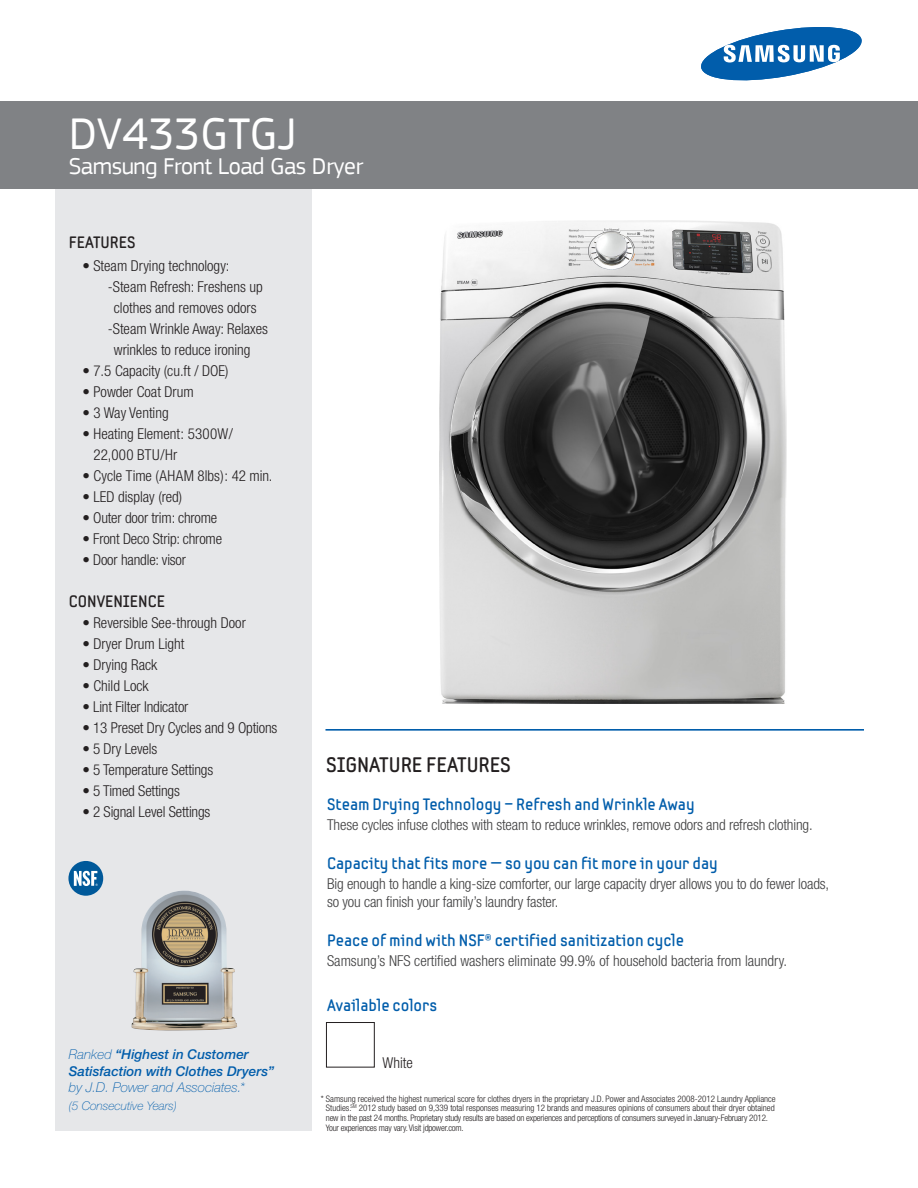
<style>
.page{position:relative;width:918px;height:1188px;background:#fff}
.page>*{position:absolute;margin:0;border:0;box-sizing:border-box;transform-origin:0 0}
.Model_Name{font:46.5px "PF Square Sans Pro";color:#fff}
.Model_Name-2{font:24px "PF Square Sans Pro";letter-spacing:-.02em;color:#fff}
.Copy_Bullets{font:700 21px "Samsung Imagination";color:#231f20}
.Model_Definition{font:700 16.5px "Samsung Imagination";color:#015dab}
.Blue_subhead{font:700 16.5px "Samsung Imagination";color:#015dab}
.Copy_Bullets-2{font:700 16.5px "Samsung Imagination";color:#015dab}
.Copy_Bullets-3{font:700 16.5px "Samsung Imagination";color:#231f20}
.Model_Definition-2{font:700 16.5px "Samsung Imagination";color:#231f20}
.Copy_Bullets-4{font:300 condensed 15px/21px "Helvetica Neue";color:#231f20}
.Blue_subhead-2{font:300 condensed 15px/18px "Helvetica Neue";letter-spacing:-.01em;color:#3e3e3f}
.Model_Definition-3{font:italic 500 13.5px/16.5px "Helvetica Neue";color:#015dab}
.Model_Definition-4{font:italic 100 12px "Helvetica Neue";color:#015dab}
.t1{font:300 condensed 9px/9.8px "Helvetica Neue";color:#231f20}
.s1{font-weight:100}
</style>
<div class="page">
<div style="left:55px;top:189px;width:256px;height:942px;background:#e6e7e9"></div>
<div style="left:0;top:102px;width:918px;height:87px;background:#808285"></div>
<svg style="left:701px;top:27px;width:161px;height:53px"></svg>
<img style="left:131px;top:891px;width:106px;height:140px">
<div style="left:68px;top:861px;width:35px;height:35px;background:#00599a;border-radius:50%"></div>
<svg style="left:74px;top:871px;width:24px;height:15px"></svg>
<img style="left:439px;top:220px;width:348px;height:484px">
<div style="left:326px;top:1022px;width:49px;height:46px;border:1px solid #231f20"></div>
<hr style="left:326px;top:729px;width:538px;height:2px;background:#015dab">
<p class="Model_Name" style="left:69px;top:106px;width:230px">DV433GTGJ</p>
<p class="Model_Name-2" style="left:69px;top:152px;width:296px">Samsung Front Load Gas Dryer</p>
<p class="Model_Definition-2" style="left:69px;top:232px;width:68px">FEATURES</p>
<p class="Copy_Bullets-4" style="left:82px;top:255px;width:149px">• Steam Drying technology:</p>
<p class="Copy_Bullets-4" style="left:108px;top:276px;width:156px;text-align:center">-Steam Refresh: Freshens up clothes and removes odors</p>
<p class="Copy_Bullets-4" style="left:114px;top:318px;width:156px;text-indent:-6px">-Steam Wrinkle Away: Relaxes wrinkles to reduce ironing</p>
<p class="Copy_Bullets-4" style="left:82px;top:360px;width:148px">• 7.5 Capacity (cu.ft / DOE)</p>
<p class="Copy_Bullets-4" style="left:82px;top:381px;width:113px">• Powder Coat Drum</p>
<p class="Copy_Bullets-4" style="left:82px;top:402px;width:88px">• 3 Way Venting</p>
<p class="Copy_Bullets-4" style="left:93px;top:423px;width:141px;text-indent:-11px">• Heating Element: 5300W/<br>22,000 BTU/Hr</p>
<p class="Copy_Bullets-4" style="left:82px;top:465px;width:192px">• Cycle Time (AHAM 8lbs): 42 min.</p>
<p class="Copy_Bullets-4" style="left:82px;top:486px;width:101px">• LED display (red)</p>
<p class="Copy_Bullets-4" style="left:82px;top:507px;width:136px">• Outer door trim: chrome</p>
<p class="Copy_Bullets-4" style="left:82px;top:528px;width:141px">• Front Deco Strip: chrome</p>
<p class="Copy_Bullets-4" style="left:82px;top:549px;width:105px">• Door handle: visor</p>
<p class="Copy_Bullets-3" style="left:69px;top:591px;width:98px">CONVENIENCE</p>
<p class="Copy_Bullets-4" style="left:82px;top:612px;width:165px">• Reversible See-through Door</p>
<p class="Copy_Bullets-4" style="left:82px;top:633px;width:104px">• Dryer Drum Light</p>
<p class="Copy_Bullets-4" style="left:82px;top:654px;width:76px">• Drying Rack</p>
<p class="Copy_Bullets-4" style="left:82px;top:675px;width:68px">• Child Lock</p>
<p class="Copy_Bullets-4" style="left:82px;top:696px;width:108px">• Lint Filter Indicator</p>
<p class="Copy_Bullets-4" style="left:82px;top:717px;width:197px">• 13 Preset Dry Cycles and 9 Options</p>
<p class="Copy_Bullets-4" style="left:82px;top:738px;width:76px">• 5 Dry Levels</p>
<p class="Copy_Bullets-4" style="left:82px;top:759px;width:132px">• 5 Temperature Settings</p>
<p class="Copy_Bullets-4" style="left:82px;top:780px;width:99px">• 5 Timed Settings</p>
<p class="Copy_Bullets-4" style="left:82px;top:801px;width:130px">• 2 Signal Level Settings</p>
<p class="Model_Definition-3" style="left:69px;top:1046px;width:207px"><span class="s1">Ranked</span> “Highest in Customer<br>Satisfaction with Clothes Dryers” <span class="s1">by J.D. Power and Associates.*</span></p>
<p class="Model_Definition-4" style="left:69px;top:1098px;width:109px">(5 Consecutive Years)</p>
<p class="Copy_Bullets" style="left:326px;top:751px;width:186px">SIGNATURE FEATURES</p>
<p class="Model_Definition" style="left:327px;top:794px;width:369px">Steam Drying Technology – Refresh and Wrinkle Away</p>
<p class="Blue_subhead-2" style="left:327px;top:816px;width:487px">These cycles infuse clothes with steam to reduce wrinkles, remove odors and refresh clothing.</p>
<p class="Model_Definition" style="left:327px;top:853px;width:392px">Capacity that fits more — so you can fit more in your day</p>
<p class="Blue_subhead-2" style="left:327px;top:875px;width:504px">Big enough to handle a king-size comforter, our large capacity dryer allows you to do fewer loads, so you can finish your family’s laundry faster.</p>
<p class="Blue_subhead" style="left:327px;top:930px;width:358px">Peace of mind with NSF® certified sanitization cycle</p>
<p class="Blue_subhead-2" style="left:327px;top:952px;width:461px">Samsung’s NFS certified washers eliminate 99.9% of household bacteria from laundry.</p>
<p class="Copy_Bullets-2" style="left:327px;top:995px;width:112px">Available colors</p>
<p class="Copy_Bullets-4" style="left:383px;top:1052px;width:32px">White</p>
<p class="t1" style="left:326px;top:1094px;width:451px;text-indent:-5px">* Samsung received the highest numerical score for clothes dryers in the proprietary J.D. Power and Associates 2008-2012 Laundry Appliance Studies.<sup>SM</sup> 2012 study based on 9,339 total responses measuring 12 brands and measures opinions of consumers about their dryer obtained new in the past 24 months. Proprietary study results are based on experiences and perceptions of consumers surveyed in January-February 2012.<br>Your experiences may vary. Visit jdpower.com.</p>
</div>
